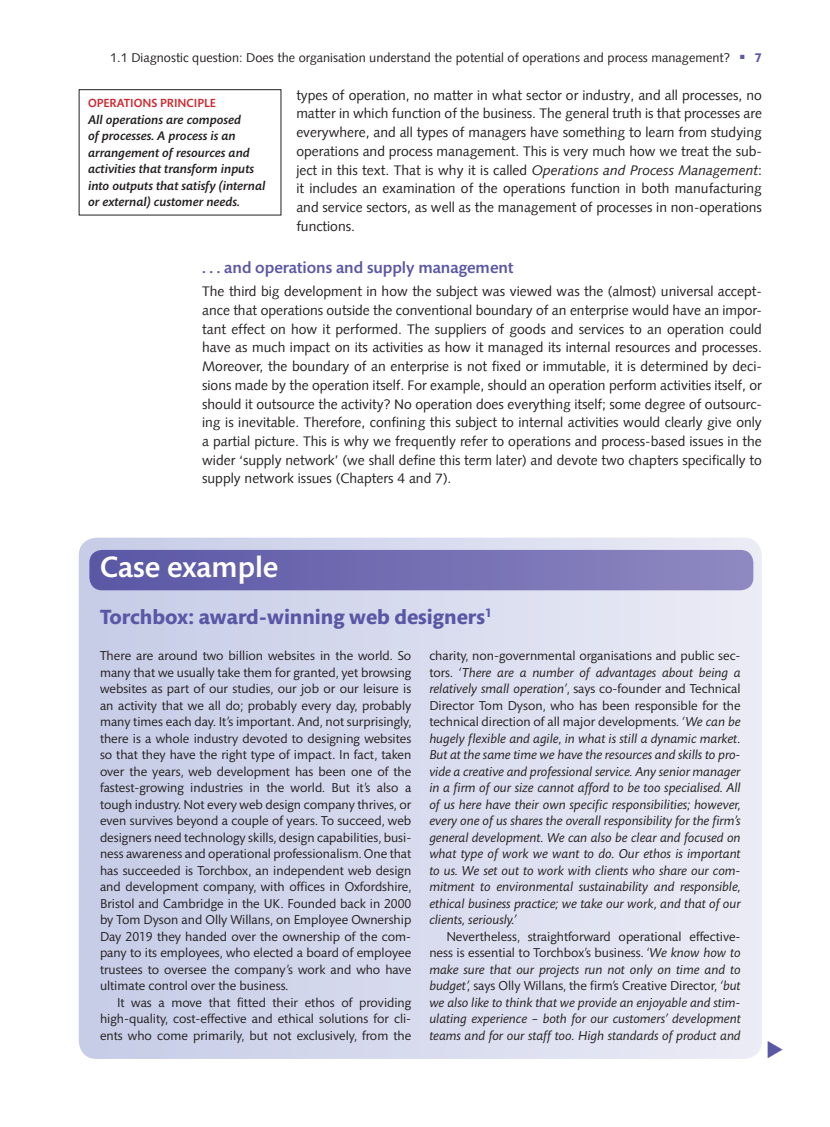
<style>
.page{position:relative;width:830px;height:1127px;background:#fff}
.page>*{position:absolute;margin:0;border:0;box-sizing:border-box;transform-origin:0 0}
.t1{font:500 30px "Mundo Sans Pro";color:#fff}
.t2{font:700 21px "Mundo Sans Pro";color:#5a57a5}
.t3{font:500 16.5px "Mundo Sans Std";color:#5a57a5}
.t4{font:13.8px/18.8px "Syntax Com";color:#231f20;text-align:justify}
.t5{font:italic 13.2px/16.5px "Mundo Sans Pro";color:#231f20;text-align:justify}
.t6{font:13.2px/16.5px "Mundo Sans Pro";color:#231f20;text-align:justify}
.t7{font:italic 500 12.75px/16.5px "Mundo Sans Pro";color:#231f20}
.t8{font:12.75px "Syntax Com";color:#231f20}
.t9{font:700 12.75px "Mundo Sans Pro";color:#5a57a5}
.t10{font:500 12px "Mundo Sans Pro";color:#d1232a}
.s1{font-style:italic}
.s2{font-style:normal}
</style>
<div class="page">
<div style="left:79px;top:89px;width:202px;height:126px;border:1px solid #231f20"></div>
<svg style="left:79px;top:538px;width:682px;height:521px;background:#d8dbed"></svg>
<svg style="left:89px;top:550px;width:664px;height:40px;background:#746fb3"></svg>
<p class="t8" style="left:110px;top:50px;width:621px">1.1 Diagnostic question: Does the organisation understand the potential of operations and process management?</p>
<p class="t9" style="left:739px;top:50px;width:23px">■ 7</p>
<p class="t4" style="left:296px;top:86px;width:467px">types of operation, no matter in what sector or industry, and all processes, no matter in which function of the business. The general truth is that processes are everywhere, and all types of managers have something to learn from studying operations and process management. This is very much how we treat the sub&shy;ject in this text. That is why it is called <span class="s1">Operations and Process Management</span>: it includes an examination of the operations function in both manufacturing and service sectors, as well as the management of processes in non-operations functions.</p>
<p class="t3" style="left:202px;top:258px;width:312px">. . . and operations and supply management</p>
<p class="t4" style="left:202px;top:282px;width:561px">The third big development in how the subject was viewed was the (almost) universal accept&shy;ance that operations outside the conventional boundary of an enterprise would have an impor&shy;tant effect on how it performed. The suppliers of goods and services to an operation could have as much impact on its activities as how it managed its internal resources and processes.<br>Moreover, the boundary of an enterprise is not fixed or immutable, it is determined by deci&shy;sions made by the operation itself. For example, should an operation perform activities itself, or should it outsource the activity? No operation does everything itself; some degree of outsourc&shy;ing is inevitable. Therefore, confining this subject to internal activities would clearly give only a partial picture. This is why we frequently refer to operations and process-based issues in the wider ‘supply network’ (we shall define this term later) and devote two chapters specifically to supply network issues (Chapters 4 and 7).</p>
<p class="t10" style="left:88px;top:96px;width:129px">OPERATIONS PRINCIPLE</p>
<p class="t7" style="left:88px;top:111px;width:179px">All operations are composed<br>of processes. A process is an arrangement of resources and activities that transform inputs into outputs that satisfy (internal or external) customer needs.</p>
<h1 class="t1" style="left:100px;top:550px;width:180px">Case example</h1>
<h2 class="t2" style="left:100px;top:604px;width:393px">Torchbox: award-winning web designers<sup>1</sup></h2>
<p class="t6" style="left:100px;top:648px;width:313px">There are around two billion websites in the world. So many that we usually take them for granted, yet browsing websites as part of our studies, our job or our leisure is an activity that we all do; probably every day, probably many times each day. It’s important. And, not surprisingly, there is a whole industry devoted to designing websites so that they have the right type of impact. In fact, taken over the years, web development has been one of the fastest-growing industries in the world. But it’s also a tough industry. Not every web design company thrives, or even survives beyond a couple of years. To succeed, web designers need technology skills, design capabilities, busi&shy;ness awareness and operational professionalism. One that has succeeded is Torchbox, an independent web design and development company, with offices in Oxfordshire, Bristol and Cambridge in the UK. Founded back in 2000 by Tom Dyson and Olly Willans, on Employee Ownership Day 2019 they handed over the ownership of the com&shy;pany to its employees, who elected a board of employee trustees to oversee the company’s work and who have ultimate control over the business.</p>
<p class="t6" style="left:100px;top:994px;width:312px;text-indent:17px">It was a move that fitted their ethos of providing high-quality, cost-effective and ethical solutions for cli&shy;ents who come primarily, but not exclusively, from the</p>
<p class="t5" style="left:429px;top:648px;width:313px"><span class="s2">charity, non-governmental organisations and public sec&shy;tors.</span> ‘There are a number of advantages about being a relatively small operation’<span class="s2">, says co-founder and Technical Director Tom Dyson, who has been responsible for the technical direction of all major developments.</span> ‘We can be hugely flexible and agile, in what is still a dynamic market.<br>But at the same time we have the resources and skills to pro&shy;vide a creative and professional service. Any senior manager in a firm of our size cannot afford to be too specialised. All of us here have their own specific responsibilities; however, every one of us shares the overall responsibility for the firm’s general development. We can also be clear and focused on what type of work we want to do. Our ethos is important to us. We set out to work with clients who share our com&shy;mitment to environmental sustainability and responsible, ethical business practice; we take our work, and that of our clients, seriously.’</p>
<p class="t5" style="left:429px;top:928px;width:312px;text-indent:17px"><span class="s2">Nevertheless, straightforward operational effective&shy;ness is essential to Torchbox’s business. ‘</span>We know how to make sure that our projects run not only on time and to budget’, <span class="s2">says Olly Willans, the firm’s Creative Director,</span> ‘but we also like to think that we provide an enjoyable and stim&shy;ulating experience – both for our customers’ development teams and for our staff too. High standards of product and</p>
</div>
